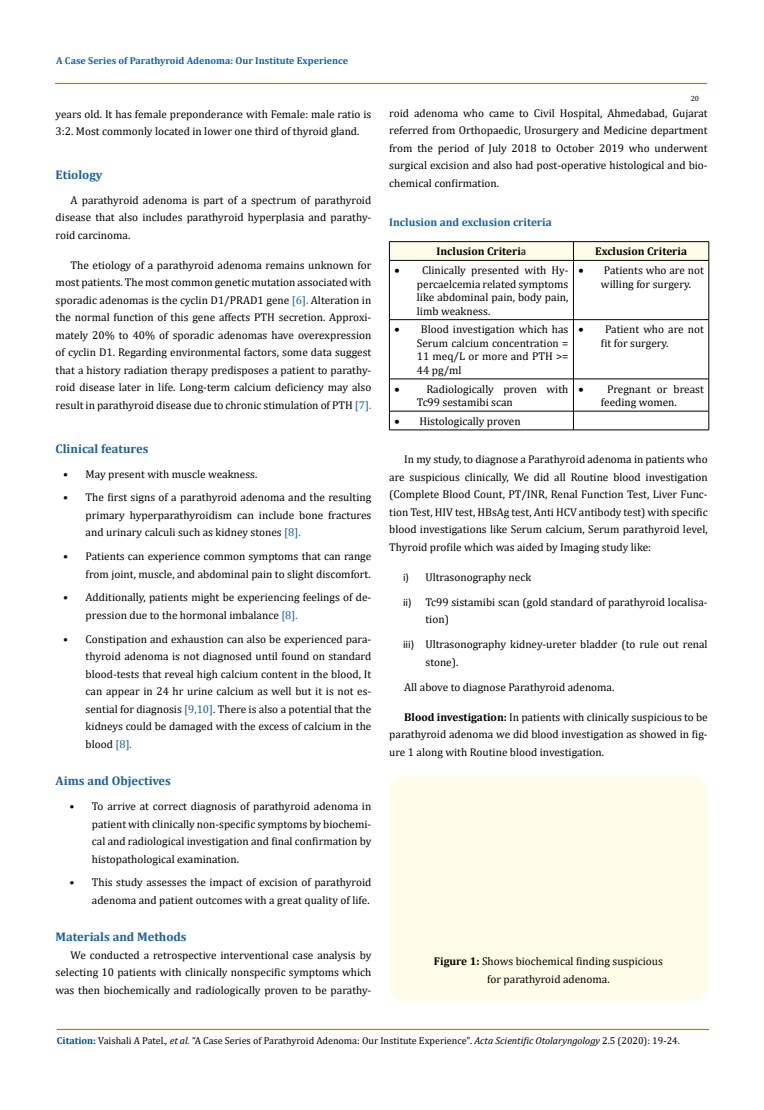
<style>
.page{position:relative;width:764px;height:1110px;background:#fff}
.page>*{position:absolute;margin:0;border:0;box-sizing:border-box;transform-origin:0 0}
.t1{font:700 12.5px "Cambria";color:#1560a6}
.t2{font:11.25px/17.5px "Cambria";color:#000;text-align:justify}
.t3{font:700 11.25px "Cambria";color:#000}
.t4{font:700 11.25px "Cambria";color:#1560a6}
.t5{font:10px "Cambria";color:#000}
.t6{font:700 10px "Cambria";color:#1560a6}
.t7{font:7.5px "Cambria";color:#000}
.s1{color:#1560a6}
.s2{font-family:"Calibri";font-weight:400}
.s3{font-family:"Calibri"}
.s4{font-weight:700}
.s5{font-weight:700;color:#035089}
.s6{font-style:italic}
</style>
<div class="page">
<hr style="left:55px;top:84px;width:651px;height:1px;background:#e05d1a">
<hr style="left:389px;top:241px;width:184px;height:1px;background:#000">
<hr style="left:573px;top:241px;width:136px;height:1px;background:#000">
<svg style="left:389px;top:242px;width:320px;height:18px;background:#f9f7e3"></svg>
<hr style="left:389px;top:260px;width:184px;height:1px;background:#000">
<hr style="left:389px;top:261px;width:1px;height:59px;background:#000">
<hr style="left:573px;top:260px;width:136px;height:1px;background:#000">
<hr style="left:573px;top:261px;width:1px;height:59px;background:#000">
<hr style="left:708px;top:261px;width:1px;height:59px;background:#000">
<hr style="left:389px;top:319px;width:184px;height:1px;background:#000">
<hr style="left:389px;top:320px;width:1px;height:59px;background:#000">
<hr style="left:573px;top:319px;width:136px;height:1px;background:#000">
<hr style="left:573px;top:320px;width:1px;height:59px;background:#000">
<hr style="left:708px;top:320px;width:1px;height:59px;background:#000">
<hr style="left:389px;top:379px;width:184px;height:1px;background:#000">
<hr style="left:389px;top:379px;width:1px;height:32px;background:#000">
<hr style="left:573px;top:379px;width:136px;height:1px;background:#000">
<hr style="left:573px;top:379px;width:1px;height:32px;background:#000">
<hr style="left:708px;top:379px;width:1px;height:32px;background:#000">
<hr style="left:389px;top:411px;width:184px;height:1px;background:#000">
<svg style="left:389px;top:411px;width:1px;height:19px"></svg>
<hr style="left:573px;top:411px;width:136px;height:1px;background:#000">
<svg style="left:573px;top:411px;width:1px;height:19px"></svg>
<svg style="left:708px;top:411px;width:1px;height:19px"></svg>
<hr style="left:389px;top:430px;width:184px;height:1px;background:#000">
<hr style="left:573px;top:430px;width:136px;height:1px;background:#000">
<div style="left:389px;top:776px;width:318px;height:225px;background:#fffde9;border-radius:15px"></div>
<hr style="left:57px;top:1029px;width:651px;height:1px;background:#e05d1a">
<p class="t6" style="left:56px;top:54px;width:293px">A Case Series of Parathyroid Adenoma: Our Institute Experience</p>
<p class="t2" style="left:56px;top:105px;width:317px">years old. It has female preponderance with Female: male ratio is<br>3:2. Most commonly located in lower one third of thyroid gland.</p>
<p class="t1" style="left:56px;top:166px;width:48px">Etiology</p>
<p class="t2" style="left:56px;top:191px;width:317px;text-indent:15px">A parathyroid adenoma is part of a spectrum of parathyroid disease that also includes parathyroid hyperplasia and parathy&shy;roid carcinoma.</p>
<p class="t2" style="left:56px;top:256px;width:317px;text-indent:15px">The etiology of a parathyroid adenoma remains unknown for most patients. The most common genetic mutation associated with sporadic adenomas is the cyclin D1/PRAD1 gene <span class="s1">[6].</span> Alteration in the normal function of this gene affects PTH secretion. Approxi&shy;mately 20% to 40% of sporadic adenomas have overexpression of cyclin D1. Regarding environmental factors, some data suggest that a history radiation therapy predisposes a patient to parathy&shy;roid disease later in life. Long-term calcium deficiency may also result in parathyroid disease due to chronic stimulation of PTH <span class="s1">[7].</span></p>
<p class="t1" style="left:56px;top:439px;width:94px">Clinical features</p>
<p class="t2" style="left:63px;top:465px;width:196px">• May present with muscle weakness.</p>
<p class="t2" style="left:86px;top:489px;width:287px;text-indent:-22px">• The first signs of a parathyroid adenoma and the resulting primary hyperparathyroidism can include bone fractures and urinary calculi such as kidney stones <span class="s1">[8].</span></p>
<p class="t2" style="left:63px;top:547px;width:310px;text-align:right">• Patients can experience common symptoms that can range from joint, muscle, and abdominal pain to slight discomfort.</p>
<p class="t2" style="left:86px;top:589px;width:287px;text-indent:-22px">• Additionally, patients might be experiencing feelings of de&shy;pression due to the hormonal imbalance <span class="s1">[8].</span></p>
<p class="t2" style="left:86px;top:630px;width:287px;text-indent:-22px">• Constipation and exhaustion can also be experienced para&shy;thyroid adenoma is not diagnosed until found on standard blood-tests that reveal high calcium content in the blood, It can appear in 24 hr urine calcium as well but it is not es&shy;sential for diagnosis <span class="s1">[9,10]</span>. There is also a potential that the kidneys could be damaged with the excess of calcium in the blood <span class="s1">[8].</span></p>
<p class="t1" style="left:56px;top:772px;width:117px">Aims and Objectives</p>
<p class="t2" style="left:92px;top:797px;width:281px;text-indent:-22px">• To arrive at correct diagnosis of parathyroid adenoma in patient with clinically non-specific symptoms by biochemi&shy;cal and radiological investigation and final confirmation by histopathological examination.</p>
<p class="t2" style="left:69px;top:874px;width:303px;text-align:right">• This study assesses the impact of excision of parathyroid adenoma and patient outcomes with a great quality of life.</p>
<p class="t1" style="left:56px;top:928px;width:133px">Materials and Methods</p>
<p class="t2" style="left:56px;top:946px;width:317px;text-indent:15px">We conducted a retrospective interventional case analysis by selecting 10 patients with clinically nonspecific symptoms which was then biochemically and radiologically proven to be parathy-</p>
<p class="t7" style="left:690px;top:94px;width:10px">20</p>
<p class="t2" style="left:389px;top:104px;width:320px">roid adenoma who came to Civil Hospital, Ahmedabad, Gujarat referred from Orthopaedic, Urosurgery and Medicine department from the period of July 2018 to October 2019 who underwent surgical excision and also had post-operative histological and bio&shy;chemical confirmation.</p>
<p class="t4" style="left:389px;top:214px;width:164px">Inclusion and exclusion criteria</p>
<p class="t3" style="left:436px;top:244px;width:91px">Inclusion Criteri<span class="s2">a</span></p>
<p class="t3" style="left:595px;top:244px;width:93px">Exclusion Criteria</p>
<p class="t2" style="left:417px;top:264px;width:153px;line-height:13.5px;text-indent:-22px">• Clinically presented with Hy&shy;percaelcemia related symptoms like abdominal pain, body pain, limb weakness.</p>
<p class="t2" style="left:601px;top:264px;width:104px;line-height:13.5px;text-indent:-22px">• Patients who are not willing for surgery.</p>
<p class="t2" style="left:417px;top:323px;width:153px;line-height:13.5px;text-indent:-22px">• Blood investigation which has Serum calcium concentration = 11 meq/L or more and PTH &gt;= 44 pg/ml</p>
<p class="t2" style="left:601px;top:323px;width:104px;line-height:13.5px;text-indent:-22px">• Patient who are not fit for surgery.</p>
<p class="t2" style="left:417px;top:382px;width:153px;line-height:13.5px;text-indent:-22px">• Radiologically proven with<br>Tc99 sestamibi scan</p>
<p class="t2" style="left:578px;top:382px;width:127px;line-height:13.5px;text-align:center">• Pregnant or breast feeding women.</p>
<p class="t2" style="left:394px;top:412px;width:128px">• Histologically proven</p>
<p class="t2" style="left:389px;top:451px;width:320px;text-indent:15px">In my study, to diagnose a Parathyroid adenoma in patients who are suspicious clinically, We did all Routine blood investigation (Complete Blood Count, PT/INR, Renal Function Test, Liver Func&shy;tion Test, HIV test, HBsAg test, Anti HCV antibody test) with specific blood investigations like Serum calcium, Serum parathyroid level, Thyroid profile which was aided by Imaging study like:</p>
<p class="t2" style="left:403px;top:568px;width:130px"><span class="s3">i)</span> Ultrasonography neck</p>
<p class="t2" style="left:425px;top:593px;width:284px;text-indent:-22px"><span class="s3">ii)</span> Tc99 sistamibi scan (gold standard of parathyroid localisa&shy;tion)</p>
<p class="t2" style="left:425px;top:636px;width:284px;text-indent:-22px"><span class="s3">iii)</span> Ultrasonography kidney-ureter bladder (to rule out renal stone).</p>
<p class="t2" style="left:404px;top:678px;width:212px">All above to diagnose Parathyroid adenoma.</p>
<p class="t2" style="left:389px;top:708px;width:320px;text-indent:15px"><span class="s4">Blood investigation:</span> In patients with clinically suspicious to be parathyroid adenoma we did blood investigation as showed in fig&shy;ure 1 along with Routine blood investigation.</p>
<p class="t2" style="left:434px;top:952px;width:230px;text-align:center"><span class="s4">Figure 1:</span> Shows biochemical finding suspicious for parathyroid adenoma.</p>
<p class="t5" style="left:57px;top:1035px;width:624px"><span class="s5">Citation:</span> Vaishali A Patel.<span class="s6">, et al.</span> “A Case Series of Parathyroid Adenoma: Our Institute Experience". <span class="s6">Acta Scientific Otolaryngology</span> 2.5 (2020): 19-24.</p>
</div>
